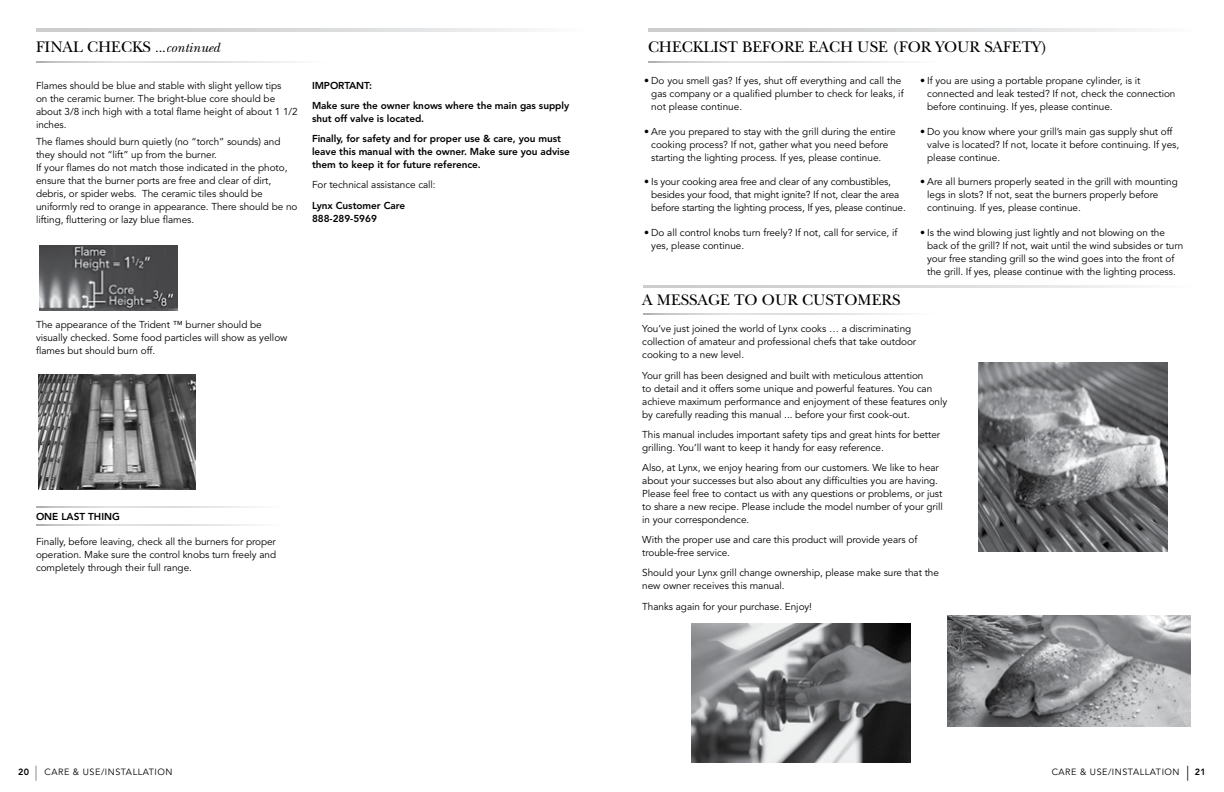
<style>
.page{position:relative;width:1224px;height:792px;background:#fff}
.page>*{position:absolute;margin:0;border:0;box-sizing:border-box;transform-origin:0 0}
.t1{font:16px "New Baskerville";color:#000}
.t2{font:10px/13px "Avenir";letter-spacing:-.005em;color:#000}
.t3{font:800 10px/20.2px "Avenir";letter-spacing:-.005em;color:#000}
.t4{font:9px "Avenir";letter-spacing:.06em;color:#000}
.t5{font:800 9px "Avenir";color:#000}
.s1{font-size:14px}
.s2{font-style:italic;font-size:14px}
.s3{font-weight:800}
.s4{font-weight:300;font-size:15px;color:#6d6e71}
.s5{font-weight:300;font-size:15px}
</style>
<div class="page">
<svg style="left:36px;top:29px;width:495px;height:3px"></svg>
<svg style="left:648px;top:29px;width:495px;height:3px"></svg>
<svg style="left:36px;top:62px;width:260px;height:1px"></svg>
<svg style="left:648px;top:62px;width:260px;height:1px"></svg>
<svg style="left:37px;top:525px;width:219px;height:1px"></svg>
<svg style="left:37px;top:506px;width:219px;height:1px"></svg>
<img style="left:39px;top:374px;width:156px;height:116px">
<img style="left:947px;top:615px;width:244px;height:112px">
<img style="left:692px;top:624px;width:218px;height:138px">
<img style="left:978px;top:362px;width:190px;height:190px">
<svg style="left:644px;top:285px;width:495px;height:3px"></svg>
<svg style="left:643px;top:314px;width:260px;height:1px"></svg>
<img style="left:40px;top:245px;width:138px;height:65px">
<h1 class="t1" style="left:36px;top:37px;width:185px">FINAL CHECKS <span class="s1">...</span><span class="s2">continued</span></h1>
<h1 class="t1" style="left:648px;top:38px;width:401px">CHECKLIST BEFORE EACH USE (FOR YOUR SAFETY)</h1>
<p class="t2" style="left:36px;top:79px;width:263px">Flames should be blue and stable with slight yellow tips<br>on the ceramic burner. The bright-blue core should be about 3/8 inch high with a total flame height of about 1 1/2 inches.</p>
<p class="t2" style="left:36px;top:136px;width:263px">The flames should burn quietly (no “torch” sounds) and they should not “lift” up from the burner.<br>If your flames do not match those indicated in the photo, ensure that the burner ports are free and clear of dirt, debris, or spider webs. The ceramic tiles should be uniformly red to orange in appearance. There should be no lifting, fluttering or lazy blue flames.</p>
<p class="t3" style="left:312px;top:75px;width:259px">IMPORTANT:<br>Make sure the owner knows where the main gas supply</p>
<p class="t3" style="left:312px;top:108px;width:251px">shut off valve is located.<br>Finally, for safety and for proper use &amp; care, you must</p>
<p class="t3" style="left:312px;top:145px;width:259px;line-height:13px">leave this manual with the owner. Make sure you advise them to keep it for future reference.</p>
<p class="t2" style="left:312px;top:179px;width:125px">For technical assistance call:</p>
<p class="t3" style="left:312px;top:199px;width:95px;line-height:13px">Lynx Customer Care<br>888-289-5969</p>
<p class="t2" style="left:651px;top:75px;width:254px;text-indent:-7px">• Do you smell gas? If yes, shut off everything and call the gas company or a qualified plumber to check for leaks, if not please continue.</p>
<p class="t2" style="left:651px;top:125px;width:246px;text-indent:-7px">• Are you prepared to stay with the grill during the entire cooking process? If not, gather what you need before starting the lighting process. If yes, please continue.</p>
<p class="t2" style="left:651px;top:176px;width:256px;text-indent:-7px">• Is your cooking area free and clear of any combustibles, besides your food, that might ignite? If not, clear the area before starting the lighting process, If yes, please continue.</p>
<p class="t2" style="left:651px;top:226px;width:248px;text-indent:-7px">• Do all control knobs turn freely? If not, call for service, if yes, please continue.</p>
<p class="t2" style="left:927px;top:75px;width:250px;text-indent:-7px">• If you are using a portable propane cylinder, is it connected and leak tested? If not, check the connection before continuing. If yes, please continue.</p>
<p class="t2" style="left:927px;top:125px;width:253px;text-indent:-7px">• Do you know where your grill’s main gas supply shut off valve is located? If not, locate it before continuing. If yes, please continue.</p>
<p class="t2" style="left:927px;top:176px;width:252px;text-indent:-7px">• Are all burners properly seated in the grill with mounting legs in slots? If not, seat the burners properly before continuing. If yes, please continue.</p>
<p class="t2" style="left:927px;top:226px;width:258px;text-indent:-7px">• Is the wind blowing just lightly and not blowing on the back of the grill? If not, wait until the wind subsides or turn your free standing grill so the wind goes into the front of the grill. If yes, please continue with the lighting process.</p>
<h1 class="t1" style="left:642px;top:291px;width:260px">A MESSAGE TO OUR CUSTOMERS</h1>
<p class="t2" style="left:36px;top:318px;width:253px">The appearance of the Trident ™ burner should be visually checked. Some food particles will show as yellow flames but should burn off.</p>
<p class="t3" style="left:36px;top:506px;width:85px">ONE LAST THING</p>
<p class="t2" style="left:36px;top:535px;width:242px;text-align:justify">Finally, before leaving, check all the burners for proper operation. Make sure the control knobs turn freely and completely through their full range.</p>
<p class="t2" style="left:642px;top:323px;width:275px">You’ve just joined the world of Lynx cooks … a discriminating collection of amateur and professional chefs that take outdoor cooking to a new level.</p>
<p class="t2" style="left:642px;top:369px;width:307px">Your grill has been designed and built with meticulous attention<br>to detail and it offers some unique and powerful features. You can achieve maximum performance and enjoyment of these features only by carefully reading this manual ... before your first cook-out.</p>
<p class="t2" style="left:642px;top:428px;width:300px">This manual includes important safety tips and great hints for better grilling. You’ll want to keep it handy for easy reference.</p>
<p class="t2" style="left:642px;top:461px;width:302px">Also, at Lynx, we enjoy hearing from our customers. We like to hear about your successes but also about any difficulties you are having.<br>Please feel free to contact us with any questions or problems, or just to share a new recipe. Please include the model number of your grill in your correspondence.</p>
<p class="t2" style="left:642px;top:533px;width:277px">With the proper use and care this product will provide years of trouble-free service.</p>
<p class="t2" style="left:642px;top:567px;width:298px">Should your Lynx grill change ownership, please make sure that the new owner receives this manual.</p>
<p class="t2" style="left:642px;top:600px;width:171px">Thanks again for your purchase. Enjoy!</p>
<p class="t4" style="left:18px;top:767px;width:156px"><span class="s3">20</span> <span class="s4">|</span> CARE &amp; USE/INSTALLATION</p>
<p class="t5" style="left:1186px;top:767px;width:21px"><span class="s5">|</span> 21</p>
<p class="t4" style="left:1052px;top:767px;width:129px">CARE &amp; USE/INSTALLATION</p>
</div>
